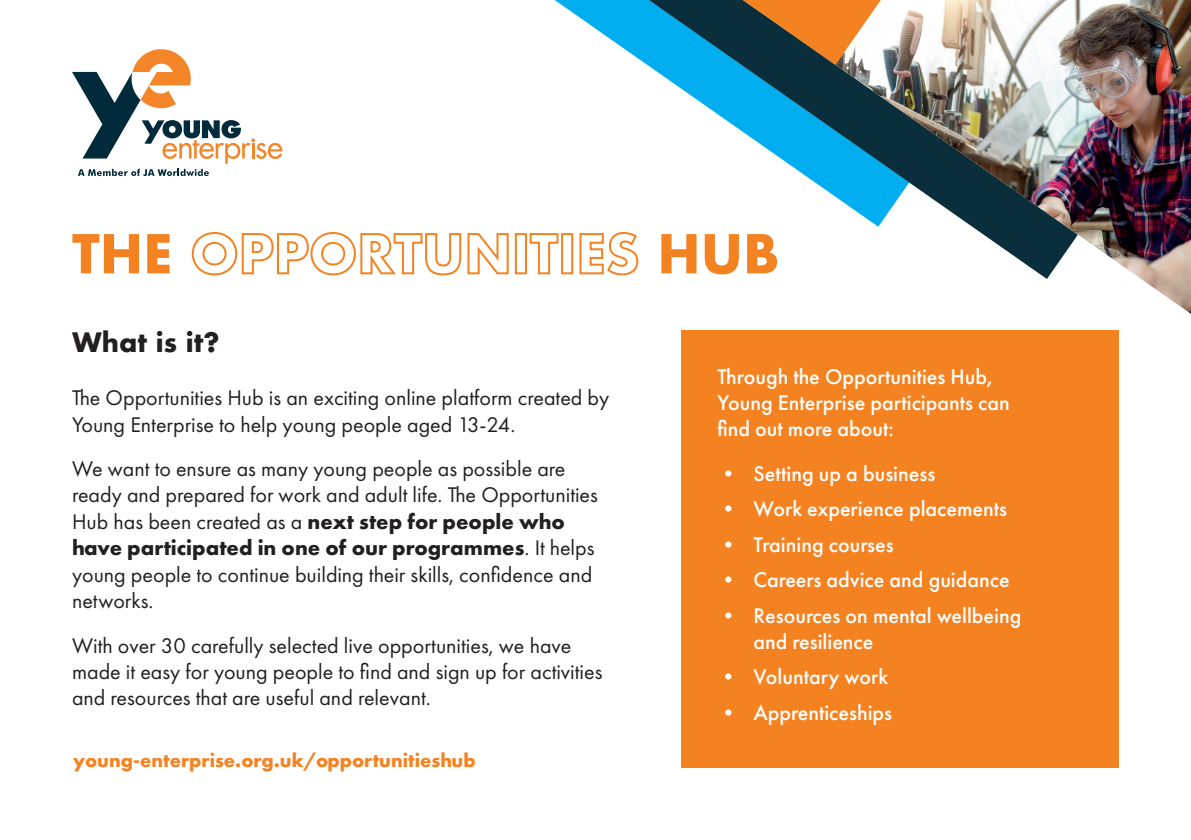
<style>
.page{position:relative;width:1191px;height:840px;background:#fff}
.page>*{position:absolute;margin:0;border:0;box-sizing:border-box;transform-origin:0 0}
.t1{font:700 52px "Futura";color:#f58220}
.t2{font:700 26px "Futura";color:#231f20}
.t3{font:22px/26.4px "Futura PT";color:#231f20}
.t4{font:500 22px/26.4px "Futura PT";color:#fff}
.t5{font:700 20px "Futura PT";color:#f58220}
.s1{font-weight:700}
</style>
<div class="page">
<svg style="left:555px;top:0;width:93px;height:66px"></svg>
<svg style="left:648px;top:0;width:157px;height:176px"></svg>
<svg style="left:72px;top:49px;width:210px;height:127px"></svg>
<div style="left:681px;top:330px;width:438px;height:437px;background:#f58220"></div>
<img style="left:805px;top:0;width:386px;height:314px">
<svg style="left:743px;top:0;width:138px;height:65px;background:#a5774b"></svg>
<h1 class="t1" style="left:72px;top:216px;width:708px">THE OPPORTUNITIES HUB</h1>
<p class="t2" style="left:72px;top:323px;width:149px">What is it?</p>
<p class="t3" style="left:72px;top:384px;width:539px">The Opportunities Hub is an exciting online platform created by<br>Young Enterprise to help young people aged 13-24.</p>
<p class="t3" style="left:72px;top:455px;width:527px">We want to ensure as many young people as possible are ready and prepared for work and adult life. The Opportunities Hub has been created as a <span class="s1">next step for people who have participated in one of our programmes</span>. It helps young people to continue building their skills, confidence and networks.</p>
<p class="t3" style="left:72px;top:631px;width:532px">With over 30 carefully selected live opportunities, we have made it easy for young people to find and sign up for activities and resources that are useful and relevant.</p>
<p class="t5" style="left:73px;top:747px;width:404px">young-enterprise.org.uk/opportunitieshub</p>
<p class="t4" style="left:717px;top:363px;width:294px">Through the Opportunities Hub,<br>Young Enterprise participants can find out more about:</p>
<p class="t4" style="left:717px;top:460px;width:219px">• Setting up a business</p>
<p class="t4" style="left:717px;top:495px;width:291px">• Work experience placements</p>
<p class="t4" style="left:717px;top:531px;width:178px">• Training courses</p>
<p class="t4" style="left:717px;top:566px;width:294px">• Careers advice and guidance</p>
<p class="t4" style="left:753px;top:601px;width:269px;text-indent:-36px">• Resources on mental wellbeing and resilience</p>
<p class="t4" style="left:717px;top:663px;width:172px">• Voluntary work</p>
<p class="t4" style="left:717px;top:699px;width:176px">• Apprenticeships</p>
</div>
